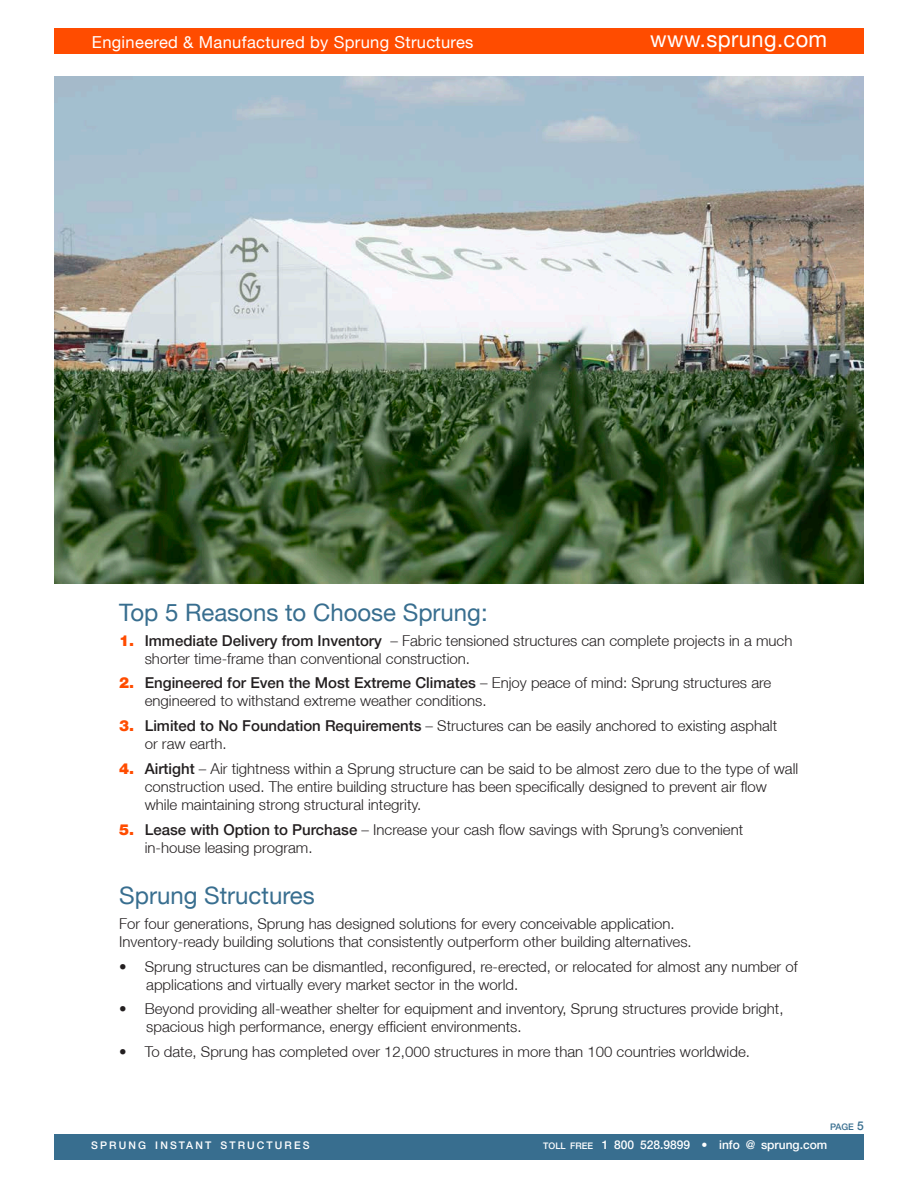
<style>
.page{position:relative;width:918px;height:1188px;background:#fff}
.page>*{position:absolute;margin:0;border:0;box-sizing:border-box;transform-origin:0 0}
.t1{font:24px "Helvetica Neue LT";color:#386e8f}
.t2{font:22.5px "Helvetica Neue LT";letter-spacing:.02em;color:#fff}
.t3{font:16.5px "Helvetica Neue LT";letter-spacing:.02em;color:#fff}
.t4{font:300 15px/18px "Helvetica Neue LT";color:#231f20}
.t5{font:500 12px "Helvetica Neue LT";color:#fff}
.t6{font:500 10.5px "Helvetica Neue LT";letter-spacing:.2em;color:#fff}
.t7{font:500 9px "Helvetica Neue LT";color:#386e8f}
.s1{font-weight:900;color:#ff4c00}
.s2{font-weight:500}
.s3{font-size:12px}
.s4{font-size:9px}
</style>
<div class="page">
<div style="left:54px;top:28px;width:810px;height:26px;background:#ff4c00"></div>
<div style="left:54px;top:1134px;width:810px;height:26px;background:#386e8f"></div>
<img style="left:54px;top:76px;width:810px;height:508px">
<p class="t3" style="left:92px;top:32px;width:383px">Engineered &amp; Manufactured by Sprung Structures</p>
<h2 class="t2" style="left:650px;top:26px;width:179px">www.sprung.com</h2>
<p class="t1" style="left:119px;top:598px;width:370px">Top 5 Reasons to Choose Sprung:</p>
<p class="t4" style="left:145px;top:631px;width:649px;text-indent:-26px"><span class="s1">1.</span> <span class="s2">Immediate Delivery from Inventory</span> – Fabric tensioned structures can complete projects in a much shorter time-frame than conventional construction.</p>
<p class="t4" style="left:145px;top:674px;width:628px;text-indent:-26px"><span class="s1">2.</span> <span class="s2">Engineered for Even the Most Extreme Climates</span> – Enjoy peace of mind: Sprung structures are engineered to withstand extreme weather conditions.</p>
<p class="t4" style="left:145px;top:717px;width:634px;text-indent:-26px"><span class="s1">3.</span> <span class="s2">Limited to No Foundation Requirements</span> – Structures can be easily anchored to existing asphalt or raw earth.</p>
<p class="t4" style="left:145px;top:759px;width:655px;text-indent:-26px"><span class="s1">4.</span> <span class="s2">Airtight</span> – Air tightness within a Sprung structure can be said to be almost zero due to the type of wall construction used. The entire building structure has been specifically designed to prevent air flow while maintaining strong structural integrity.</p>
<p class="t4" style="left:145px;top:820px;width:600px;text-indent:-26px"><span class="s1">5.</span> <span class="s2">Lease with Option to Purchase</span> – Increase your cash flow savings with Sprung’s convenient in-house leasing program.</p>
<p class="t1" style="left:119px;top:881px;width:197px">Sprung Structures</p>
<p class="t4" style="left:119px;top:914px;width:574px">For four generations, Sprung has designed solutions for every conceivable application.<br>Inventory-ready building solutions that consistently outperform other building alternatives.</p>
<p class="t4" style="left:146px;top:957px;width:653px;text-indent:-27px">• Sprung structures can be dismantled, reconfigured, re-erected, or relocated for almost any number of applications and virtually every market sector in the world.</p>
<p class="t4" style="left:146px;top:1000px;width:639px;text-indent:-27px">• Beyond providing all-weather shelter for equipment and inventory, Sprung structures provide bright, spacious high performance, energy efficient environments.</p>
<p class="t4" style="left:119px;top:1042px;width:632px">• To date, Sprung has completed over 12,000 structures in more than 100 countries worldwide.</p>
<p class="t7" style="left:830px;top:1122px;width:35px">PAGE <span class="s3">5</span></p>
<p class="t6" style="left:91px;top:1139px;width:220px">SPRUNG INSTANT STRUCTURES</p>
<p class="t5" style="left:543px;top:1138px;width:286px"><span class="s4">TOLL FREE</span> 1 800 528.9899 • info @ sprung.com</p>
</div>
